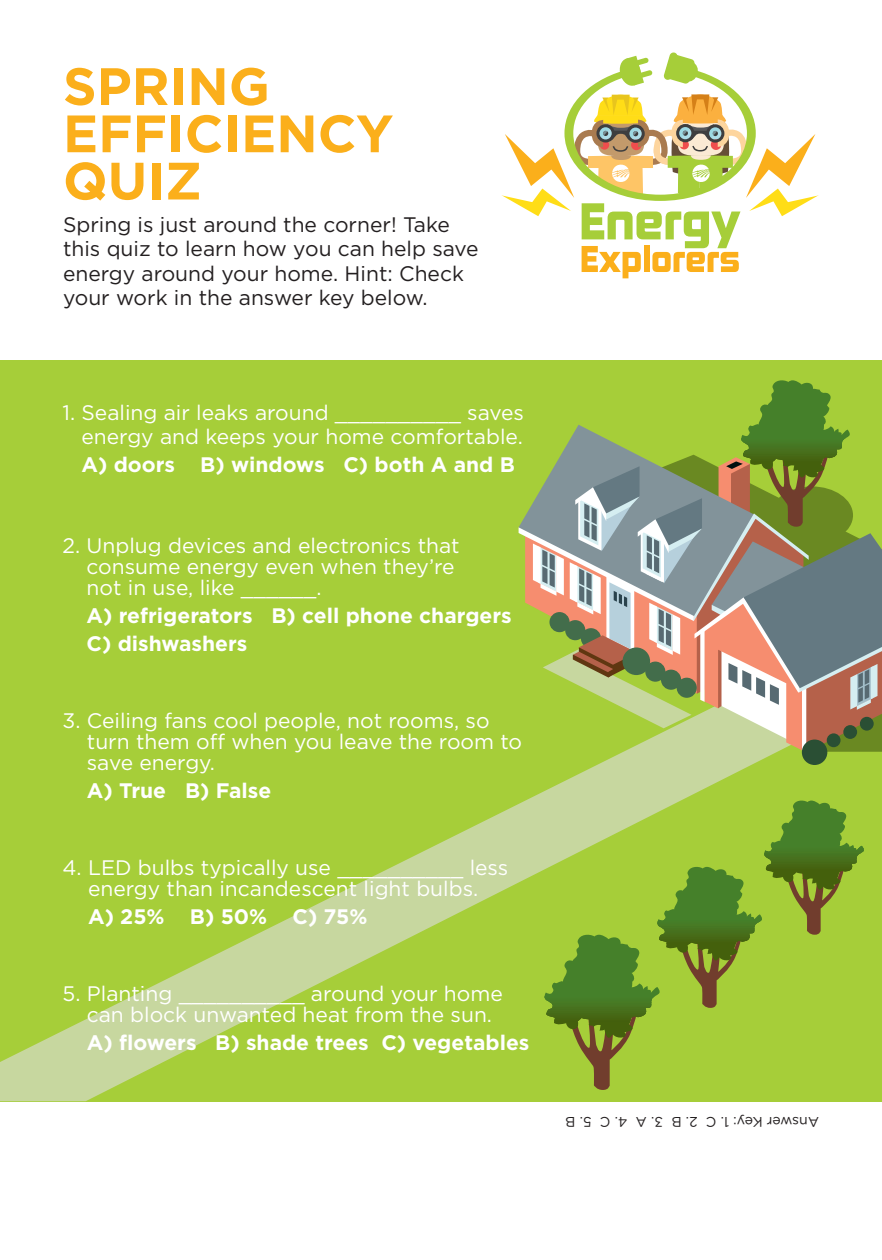
<style>
.page{position:relative;width:882px;height:1260px;background:#fff}
.page>*{position:absolute;margin:0;border:0;box-sizing:border-box;transform-origin:0 0}
.t1{font:700 52.5px/47.2px "Gotham";color:#fbaf1b}
.t2{font:21px/21px "Gotham";color:#fff}
.t3{font:700 21px/28px "Gotham";color:#fff}
.t4{font:21px/24.5px "Gotham";color:#231f20}
.t5{font:14px "Gotham";letter-spacing:-.015em;color:#231f20}
</style>
<div class="page">
<div style="left:0;top:360px;width:882px;height:741px;background:#a6ce39"></div>
<svg style="left:799px;top:890px;width:38px;height:45px"></svg>
<svg style="left:754px;top:380px;width:96px;height:59px;fill:#45802a"></svg>
<hr style="left:738px;top:439px;width:115px;height:1px;background:#437f29">
<hr style="left:738px;top:440px;width:115px;height:1px;background:#457e28">
<hr style="left:738px;top:441px;width:115px;height:1px;background:#457d27">
<hr style="left:738px;top:442px;width:115px;height:1px;background:#467b27">
<hr style="left:738px;top:443px;width:115px;height:1px;background:#477b25">
<hr style="left:738px;top:444px;width:115px;height:1px;background:#487a24">
<hr style="left:738px;top:445px;width:115px;height:1px;background:#467823">
<svg style="left:799px;top:800px;width:64px;height:47px;fill:#45802a"></svg>
<hr style="left:761px;top:847px;width:106px;height:1px;background:#437f29">
<hr style="left:761px;top:848px;width:106px;height:1px;background:#457e28">
<hr style="left:761px;top:849px;width:106px;height:1px;background:#457d27">
<hr style="left:761px;top:850px;width:106px;height:1px;background:#467b27">
<hr style="left:761px;top:851px;width:106px;height:1px;background:#477b25">
<hr style="left:761px;top:852px;width:106px;height:1px;background:#487a24">
<hr style="left:761px;top:853px;width:106px;height:1px;background:#467823">
<hr style="left:761px;top:854px;width:106px;height:1px;background:#477723">
<hr style="left:761px;top:855px;width:106px;height:1px;background:#467421">
<hr style="left:761px;top:856px;width:106px;height:1px;background:#487421">
<hr style="left:761px;top:857px;width:106px;height:1px;background:#47711e">
<hr style="left:761px;top:858px;width:106px;height:1px;background:#46701e">
<hr style="left:761px;top:859px;width:106px;height:1px;background:#466f1d">
<hr style="left:761px;top:860px;width:106px;height:1px;background:#476e1b">
<hr style="left:761px;top:861px;width:106px;height:1px;background:#476d19">
<hr style="left:761px;top:862px;width:106px;height:1px;background:#476b18">
<hr style="left:761px;top:863px;width:106px;height:1px;background:#476a17">
<hr style="left:761px;top:864px;width:106px;height:1px;background:#466916">
<hr style="left:761px;top:865px;width:106px;height:1px;background:#466715">
<hr style="left:761px;top:866px;width:106px;height:1px;background:#456512">
<hr style="left:761px;top:867px;width:106px;height:1px;background:#466512">
<hr style="left:761px;top:868px;width:106px;height:1px;background:#45620f">
<hr style="left:761px;top:869px;width:106px;height:1px;background:#44600d">
<hr style="left:761px;top:870px;width:106px;height:1px;background:#44600c">
<svg style="left:799px;top:871px;width:49px;height:19px"></svg>
<svg style="left:0;top:753px;width:799px;height:348px"></svg>
<svg style="left:566px;top:425px;width:188px;height:21px"></svg>
<div style="left:802px;top:740px;width:25px;height:25px;background:#2a4f34;border-radius:50%"></div>
<svg style="left:519px;top:446px;width:363px;height:307px"></svg>
<div style="left:623px;top:647px;width:27px;height:28px;background:#436d4b;border-radius:50%"></div>
<div style="left:645px;top:662px;width:20px;height:20px;background:#436d4b;border-radius:50%"></div>
<div style="left:661px;top:670px;width:20px;height:20px;background:#436d4b;border-radius:50%"></div>
<div style="left:677px;top:678px;width:20px;height:20px;background:#436d4b;border-radius:50%"></div>
<svg style="left:501px;top:52px;width:318px;height:226px"></svg>
<p class="t1" style="left:63px;top:62px;width:332px">SPRING<br>EFFICIENCY<br>QUIZ</p>
<p class="t4" style="left:63px;top:212px;width:417px">Spring is just around the corner! Take this quiz to learn how you can help save energy around your home. Hint: Check your work in the answer key below.</p>
<p class="t2" style="left:63px;top:400px;width:463px;line-height:24.5px;text-align:right">1. Sealing air leaks around __________ saves energy and keeps your home comfortable.</p>
<p class="t3" style="left:82px;top:451px;width:435px">A) doors B) windows C) both A and B</p>
<p class="t2" style="left:87px;top:534px;width:375px;text-indent:-24px">2. Unplug devices and electronics that consume energy even when they’re not in use, like ______.</p>
<p class="t3" style="left:87px;top:601px;width:427px">A) refrigerators B) cell phone chargers<br>C) dishwashers</p>
<p class="t2" style="left:87px;top:709px;width:437px;text-indent:-24px">3. Ceiling fans cool people, not rooms, so turn them off when you leave the room to save energy.</p>
<p class="t3" style="left:87px;top:776px;width:186px">A) True B) False</p>
<p class="t2" style="left:63px;top:856px;width:447px;text-align:center">4. LED bulbs typically use __________ less energy than incandescent light bulbs.</p>
<p class="t3" style="left:88px;top:902px;width:281px">A) 25% B) 50% C) 75%</p>
<p class="t2" style="left:87px;top:982px;width:418px;text-indent:-24px">5. Planting __________ around your home can block unwanted heat from the sun.</p>
<p class="t3" style="left:87px;top:1028px;width:444px">A) flowers B) shade trees C) vegetables</p>
<p class="t5" style="left:819px;top:1131px;width:255px;rotate:-180deg">Answer Key: 1. C 2. B 3. A 4. C 5. B</p>
</div>
